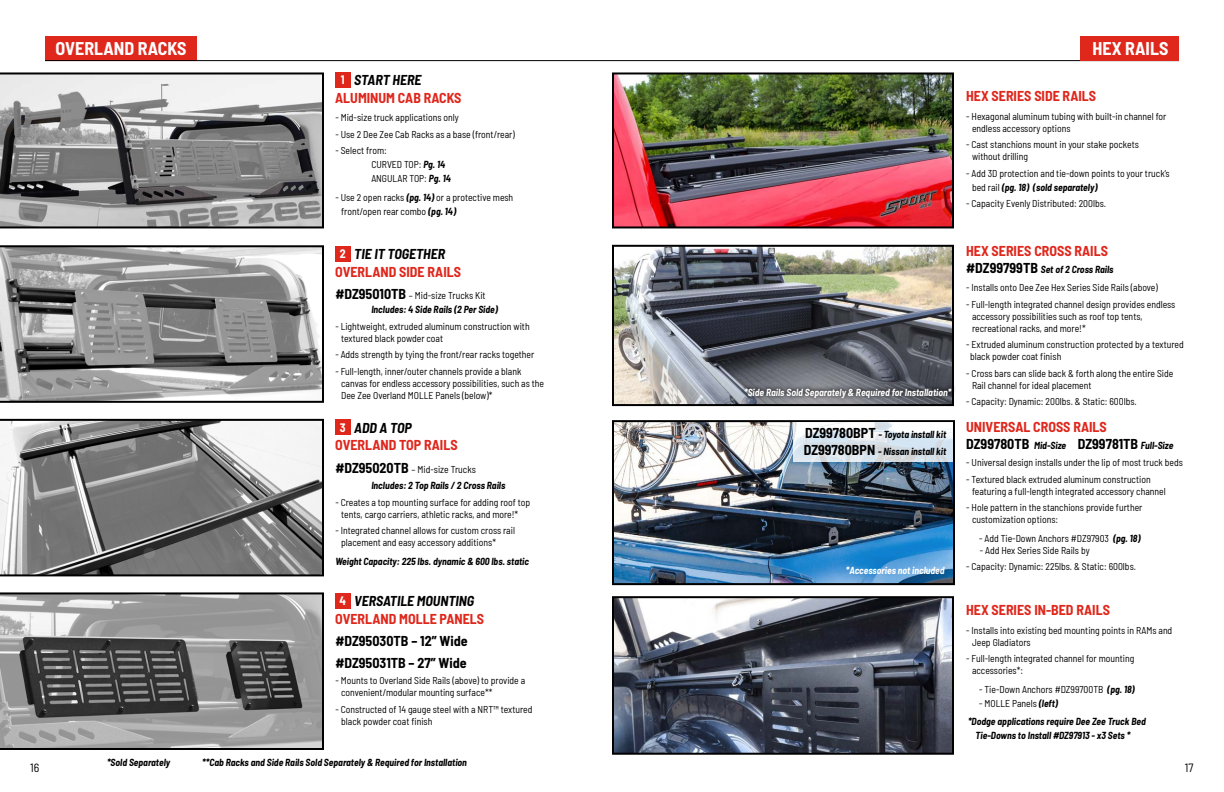
<style>
.page{position:relative;width:1224px;height:792px;background:#fff}
.page>*{position:absolute;margin:0;border:0;box-sizing:border-box;transform-origin:0 0}
.t1{font:700 semi-condensed 18px "Barlow";color:#fff}
.t2{font:700 semi-condensed 14px/16.8px "Barlow";color:#df271c}
.t3{font:italic 700 semi-condensed 14px "Barlow";color:#000}
.t4{font:700 semi-condensed 14px/21.3px "Barlow";color:#000}
.t5{font:semi-condensed 12px "Barlow";color:#000}
.t6{font:700 semi-condensed 12px "Barlow";color:#fff}
.t7{font:semi-condensed 10px/12px "Barlow";color:#000}
.t8{font:italic 700 semi-condensed 10px/14px "Barlow";color:#000}
.t9{font:italic 700 semi-condensed 10px "Barlow";color:#fff}
.s1{font-weight:700;font-style:italic}
.s2{font-style:normal;font-size:14px}
.s3{font-weight:400;font-style:normal}
.s4{color:#000}
.s5{font-style:italic;font-size:10px;color:#000}
</style>
<div class="page">
<img style="left:615px;top:423px;width:337px;height:159px">
<div style="left:612px;top:420px;width:343px;height:165px;border:2px solid #000"></div>
<svg style="left:0;top:419px;width:324px;height:157px"></svg>
<svg style="left:0;top:72px;width:324px;height:156px;background:#979797"></svg>
<svg style="left:0;top:245px;width:324px;height:158px;background:#959595"></svg>
<svg style="left:0;top:592px;width:324px;height:158px;background:#828282"></svg>
<div style="left:335px;top:72px;width:15px;height:16px;background:#df271c"></div>
<div style="left:335px;top:246px;width:15px;height:15px;background:#df271c"></div>
<div style="left:335px;top:420px;width:15px;height:15px;background:#df271c"></div>
<div style="left:335px;top:593px;width:15px;height:16px;background:#df271c"></div>
<div style="left:45px;top:36px;width:152px;height:24px;background:#df271c"></div>
<hr style="left:45px;top:60px;width:1134px;height:1px;background:#000">
<img style="left:615px;top:248px;width:336px;height:155px">
<div style="left:612px;top:245px;width:342px;height:161px;border:2px solid #000"></div>
<img style="left:615px;top:75px;width:336px;height:150px">
<div style="left:612px;top:72px;width:342px;height:156px;border:2px solid #000"></div>
<div style="left:1080px;top:36px;width:99px;height:24px;background:#df271c"></div>
<svg style="left:740px;top:383px;width:215px;height:19px;background:#62646a"></svg>
<svg style="left:794px;top:422px;width:159px;height:40px"></svg>
<img style="left:615px;top:599px;width:336px;height:153px">
<div style="left:612px;top:596px;width:342px;height:159px;border:2px solid #000"></div>
<h1 class="t1" style="left:56px;top:35px;width:132px">OVERLAND RACKS</h1>
<h1 class="t1" style="left:1093px;top:35px;width:77px">HEX RAILS</h1>
<p class="t6" style="left:341px;top:71px;width:5px">1</p>
<h2 class="t3" style="left:354px;top:70px;width:69px">START HERE</h2>
<h2 class="t2" style="left:335px;top:89px;width:128px">ALUMINUM CAB RACKS</h2>
<p class="t7" style="left:335px;top:111px;width:125px">- Mid-size truck applications only</p>
<p class="t7" style="left:335px;top:128px;width:181px">- Use 2 Dee Zee Cab Racks as a base (front/rear)</p>
<p class="t7" style="left:371px;top:143px;width:81px;line-height:14px;text-indent:-36px">- Select from:<br>CURVED TOP: <span class="s1">Pg. 14<br></span>ANGULAR TOP: <span class="s1">Pg. 14</span></p>
<p class="t7" style="left:341px;top:190px;width:174px;line-height:14px;text-indent:-6px">- Use 2 open racks <span class="s1">(pg. 14)</span> or a protective mesh front/open rear combo <span class="s1">(pg. 14)</span></p>
<p class="t6" style="left:340px;top:245px;width:7px">2</p>
<h2 class="t3" style="left:354px;top:244px;width:92px">TIE IT TOGETHER</h2>
<h2 class="t2" style="left:335px;top:262px;width:127px">OVERLAND SIDE RAILS</h2>
<p class="t8" style="left:371px;top:288px;width:128px;text-indent:-36px"><span class="s2">#DZ95010TB</span> <span class="s3">– Mid-size Trucks Kit<br></span>Includes: 4 Side Rails (2 Per Side)</p>
<p class="t7" style="left:341px;top:319px;width:190px;text-indent:-6px">- Lightweight, extruded aluminum construction with textured black powder coat</p>
<p class="t7" style="left:335px;top:348px;width:200px">- Adds strength by tying the front/rear racks together</p>
<p class="t7" style="left:341px;top:364px;width:204px;text-indent:-6px">- Full-length, inner/outer channels provide a blank canvas for endless accessory possibilities, such as the<br>Dee Zee Overland MOLLE Panels (below)*</p>
<p class="t6" style="left:340px;top:419px;width:7px">3</p>
<h2 class="t3" style="left:354px;top:418px;width:59px">ADD A TOP</h2>
<h2 class="t2" style="left:335px;top:436px;width:124px">OVERLAND TOP RAILS</h2>
<p class="t8" style="left:371px;top:460px;width:136px;line-height:16.5px;text-indent:-36px"><span class="s2">#DZ95020TB</span> <span class="s3">– Mid-size Trucks<br></span>Includes: 2 Top Rails / 2 Cross Rails</p>
<p class="t7" style="left:341px;top:495px;width:191px;text-indent:-6px">- Creates a top mounting surface for adding roof top tents, cargo carriers, athletic racks, and more!*</p>
<p class="t7" style="left:341px;top:524px;width:175px;text-indent:-6px">- Integrated channel allows for custom cross rail placement and easy accessory additions*</p>
<p class="t8" style="left:335px;top:553px;width:195px">Weight Capacity: 225 lbs. dynamic &amp; 600 lbs. static</p>
<p class="t6" style="left:340px;top:592px;width:8px">4</p>
<h2 class="t3" style="left:354px;top:591px;width:121px">VERSATILE MOUNTING</h2>
<h2 class="t2" style="left:335px;top:610px;width:150px">OVERLAND MOLLE PANELS</h2>
<h2 class="t4" style="left:335px;top:630px;width:134px">#DZ95030TB – 12” Wide #DZ95031TB – 27” Wide</h2>
<p class="t7" style="left:341px;top:674px;width:186px;text-indent:-6px">- Mounts to Overland Side Rails (above) to provide a convenient/modular mounting surface**</p>
<p class="t7" style="left:341px;top:702px;width:193px;text-indent:-6px">- Constructed of 14 gauge steel with a NRT™ textured black powder coat finish</p>
<h2 class="t2" style="left:966px;top:87px;width:131px">HEX SERIES SIDE RAILS</h2>
<p class="t7" style="left:972px;top:110px;width:196px;text-indent:-6px">- Hexagonal aluminum tubing with built-in channel for endless accessory options</p>
<p class="t7" style="left:972px;top:138px;width:168px;text-indent:-6px">- Cast stanchions mount in your stake pockets without drilling</p>
<p class="t7" style="left:972px;top:166px;width:199px;line-height:14px;text-indent:-6px">- Add 3D protection and tie-down points to your truck’s bed rail <span class="s1">(pg. 18) (sold separately)</span></p>
<p class="t7" style="left:966px;top:197px;width:141px">- Capacity Evenly Distributed: 200lbs.</p>
<p class="t9" style="left:744px;top:385px;width:209px">*Side Rails Sold Separately &amp; Required for Installation*</p>
<p class="t8" style="left:804px;top:425px;width:144px;line-height:16.8px"><span class="s2">DZ99780BPT</span> - Toyota install kit<br><span class="s2">DZ99780BPN</span> - Nissan install kit</p>
<p class="t9" style="left:846px;top:563px;width:100px">*Accessories not included</p>
<h2 class="t2" style="left:966px;top:242px;width:143px">HEX SERIES CROSS RAILS</h2>
<p class="t8" style="left:966px;top:262px;width:149px"><span class="s2">#DZ99799TB</span> Set of 2 Cross Rails</p>
<p class="t7" style="left:966px;top:281px;width:193px">- Installs onto Dee Zee Hex Series Side Rails (above)</p>
<p class="t7" style="left:972px;top:297px;width:205px;text-indent:-6px">- Full-length integrated channel design provides endless accessory possibilities such as roof top tents, recreational racks, and more!*</p>
<p class="t7" style="left:970px;top:338px;width:215px;text-indent:-4px">- Extruded aluminum construction protected by a textured black powder coat finish</p>
<p class="t7" style="left:972px;top:366px;width:203px;text-indent:-6px">- Cross bars can slide back &amp; forth along the entire Side<br>Rail channel for ideal placement</p>
<p class="t7" style="left:966px;top:395px;width:172px">- Capacity: Dynamic: 200lbs. &amp; Static: 600lbs.</p>
<h2 class="t2" style="left:966px;top:417px;width:209px">UNIVERSAL CROSS RAILS<br><span class="s4">DZ99780TB</span> <span class="s5">Mid-Size</span> <span class="s4">DZ99781TB</span> <span class="s5">Full-Size</span></h2>
<p class="t7" style="left:966px;top:456px;width:218px">- Universal design installs under the lip of most truck beds</p>
<p class="t7" style="left:972px;top:473px;width:195px;text-indent:-6px">- Textured black extruded aluminum construction featuring a full-length integrated accessory channel</p>
<p class="t7" style="left:972px;top:501px;width:172px;text-indent:-6px">- Hole pattern in the stanchions provide further customization options:</p>
<p class="t7" style="left:979px;top:532px;width:163px">- Add Tie-Down Anchors #DZ97903 <span class="s1">(pg. 18)</span></p>
<p class="t7" style="left:980px;top:544px;width:111px">- Add Hex Series Side Rails by</p>
<p class="t7" style="left:966px;top:560px;width:171px">- Capacity: Dynamic: 225lbs. &amp; Static: 600lbs.</p>
<h2 class="t2" style="left:966px;top:600px;width:145px">HEX SERIES IN-BED RAILS</h2>
<p class="t7" style="left:972px;top:623px;width:202px;text-indent:-6px">- Installs into existing bed mounting points in RAMs and<br>Jeep Gladiators</p>
<p class="t7" style="left:972px;top:652px;width:164px;text-indent:-6px">- Full-length integrated channel for mounting accessories*:</p>
<p class="t7" style="left:979px;top:682px;width:157px">- Tie-Down Anchors #DZ99700TB <span class="s1">(pg. 18)</span></p>
<p class="t8" style="left:968px;top:693px;width:179px;line-height:18.5px;text-indent:11px"><span class="s3">- MOLLE Panels</span> (left)<br>*Dodge applications require Dee Zee Truck Bed</p>
<p class="t8" style="left:976px;top:728px;width:156px">Tie-Downs to Install #DZ97913 - x3 Sets *</p>
<p class="t8" style="left:107px;top:754px;width:65px">*Sold Separately</p>
<p class="t8" style="left:202px;top:754px;width:266px">**Cab Racks and Side Rails Sold Separately &amp; Required for Installation</p>
<p class="t5" style="left:30px;top:759px;width:11px">16</p>
<p class="t5" style="left:1185px;top:759px;width:10px">17</p>
</div>
